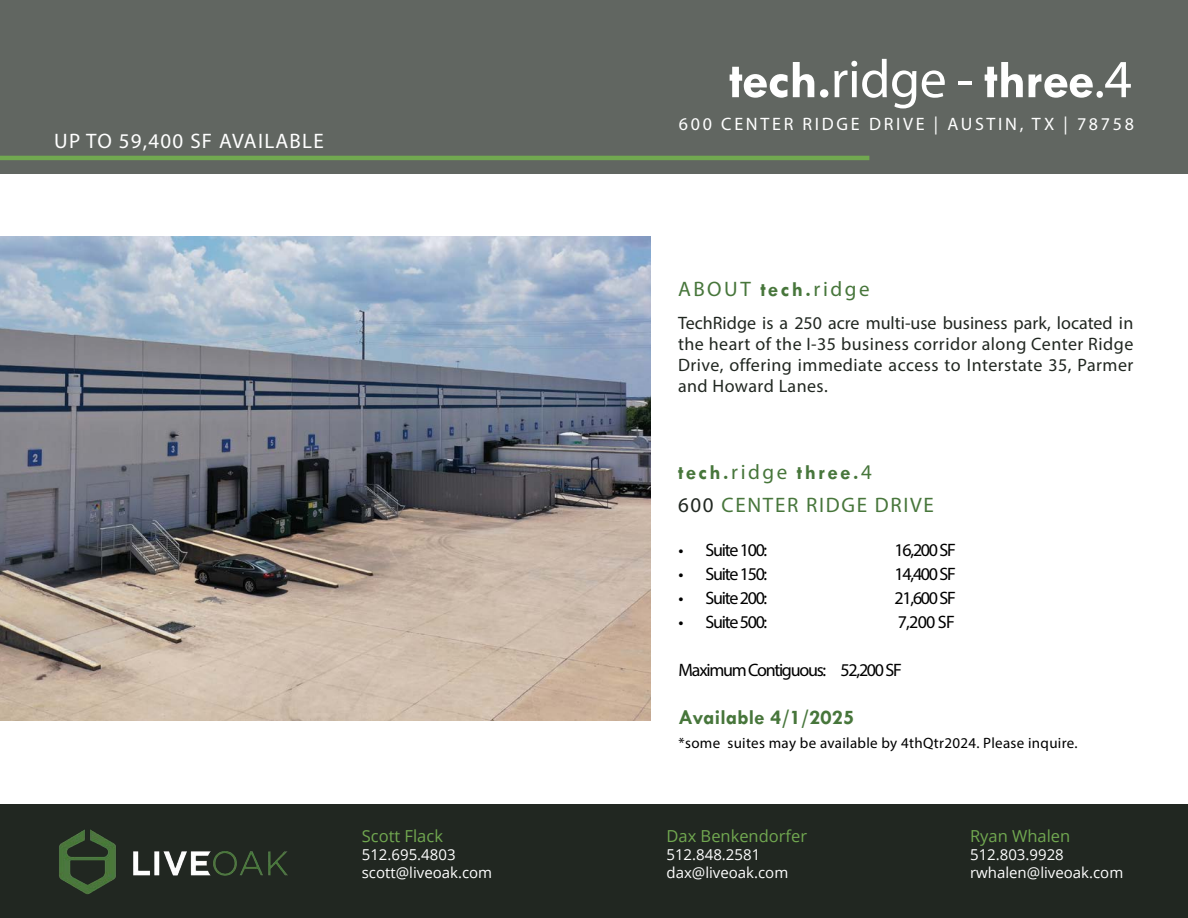
<style>
.page{position:relative;width:1188px;height:918px;background:#fff}
.page>*{position:absolute;margin:0;border:0;box-sizing:border-box;transform-origin:0 0}
.t1{font:700 54px "Tw Cen";letter-spacing:-.01em;color:#fff}
.t2{font:21px "Myriad Pro";letter-spacing:.06em;color:#fff}
.t3{font:21px "Myriad Pro";letter-spacing:.08em;color:#47763b}
.t4{font:700 21px "Tw Cen";letter-spacing:.12em;color:#47763b}
.t5{font:700 21px "Tw Cen";letter-spacing:.01em;color:#47763b}
.t6{font:21px "Myriad Pro";letter-spacing:.12em;color:#47763b}
.t7{font:18px/21px "Myriad Pro";letter-spacing:.025em;color:#212721;text-align:justify}
.t8{font:18px "Myriad Pro";letter-spacing:-.07em;color:#000}
.t9{font:18px "Myriad Pro";letter-spacing:.15em;color:#fff}
.t10{font:16.5px "Open Sans";color:#71a850}
.t11{font:15px/18px "Open Sans";color:#fff}
.t12{font:15px "Myriad Pro";letter-spacing:.02em;color:#000}
.s1{font-family:"Myriad Pro";font-weight:400}
.s2{font-family:"Tw Cen";font-weight:700}
.s3{color:#212721}
</style>
<div class="page">
<div style="left:0;top:805px;width:1188px;height:113px;background:#212721"></div>
<div style="left:0;top:0;width:1188px;height:174px;background:#616661"></div>
<hr style="left:0;top:156px;width:869px;height:4px;background:#71a850">
<img style="left:59px;top:829px;width:229px;height:66px">
<img style="left:0;top:236px;width:651px;height:485px">
<p class="t2" style="left:54px;top:128px;width:271px">UP TO 59,400 SF AVAILABLE</p>
<p class="t10" style="left:362px;top:825px;width:83px">Scott Flack</p>
<p class="t11" style="left:362px;top:846px;width:132px">512.695.4803 scott@liveoak.com</p>
<h1 class="t1" style="left:729px;top:48px;width:405px">tech.<span class="s1">ridge -</span> three<span class="s1">.4</span></h1>
<p class="t9" style="left:679px;top:113px;width:457px">600 CENTER RIDGE DRIVE | AUSTIN, TX | 78758</p>
<p class="t6" style="left:678px;top:276px;width:193px">ABOUT <span class="s2">tech.</span>ridge</p>
<p class="t7" style="left:678px;top:312px;width:457px">TechRidge is a 250 acre multi-use business park, located in the heart of the I-35 business corridor along Center Ridge Drive, offering immediate access to Interstate 35, Parmer and Howard Lanes.</p>
<p class="t4" style="left:678px;top:460px;width:195px">tech.<span class="s1">ridge</span> three.<span class="s1">4</span></p>
<p class="t3" style="left:678px;top:492px;width:257px"><span class="s3">600</span> CENTER RIDGE DRIVE</p>
<p class="t8" style="left:679px;top:539px;width:90px">• Suite 100:</p>
<p class="t8" style="left:895px;top:539px;width:63px">16,200 SF</p>
<p class="t8" style="left:679px;top:563px;width:90px">• Suite 150:</p>
<p class="t8" style="left:895px;top:563px;width:63px">14,400 SF</p>
<p class="t8" style="left:679px;top:587px;width:90px">• Suite 200:</p>
<p class="t8" style="left:895px;top:587px;width:63px">21,600 SF</p>
<p class="t8" style="left:679px;top:611px;width:90px">• Suite 500:</p>
<p class="t8" style="left:898px;top:611px;width:59px">7,200 SF</p>
<p class="t8" style="left:679px;top:659px;width:225px">Maximum Contiguous: 52,200 SF</p>
<p class="t5" style="left:679px;top:704px;width:177px">Available 4/1/2025</p>
<p class="t12" style="left:679px;top:733px;width:400px">*some suites may be available by 4thQtr2024. Please inquire.</p>
<p class="t10" style="left:667px;top:825px;width:142px">Dax Benkendorfer</p>
<p class="t11" style="left:667px;top:846px;width:123px">512.848.2581 dax@liveoak.com</p>
<p class="t10" style="left:970px;top:825px;width:102px">Ryan Whalen</p>
<p class="t11" style="left:970px;top:846px;width:155px">512.803.9928 rwhalen@liveoak.com</p>
</div>
